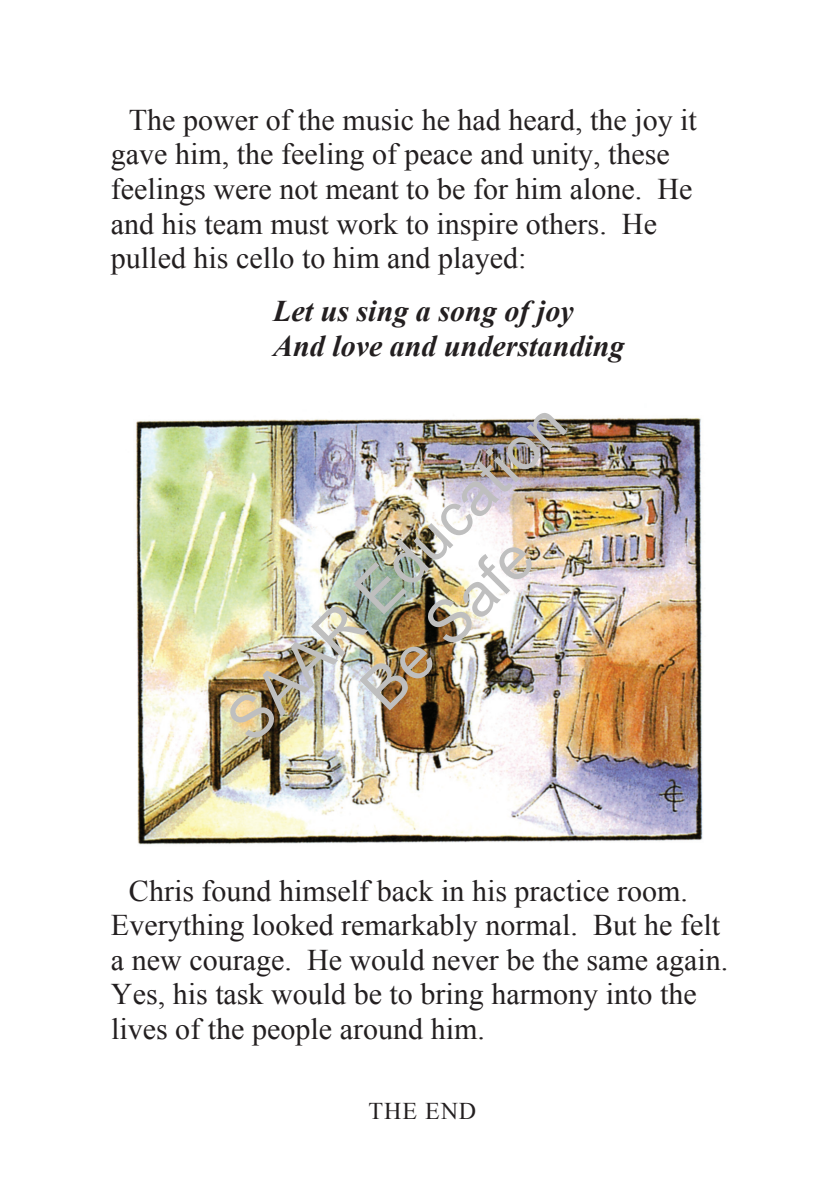
<style>
.page{position:relative;width:840px;height:1191px;background:#fff}
.page>*{position:absolute;margin:0;border:0;box-sizing:border-box;transform-origin:0 0}
.t1{font:60.2px/72.2px "Arial";color:#bfbfbf;text-align:center}
.t2{font:30px/34.4px "Times New Roman";color:#231f20}
.t3{font:italic 700 30px/34.4px "Times New Roman";color:#231f20}
.t4{font:24px "Times New Roman";letter-spacing:.04em;color:#231f20}
</style>
<div class="page">
<img style="left:136px;top:417px;width:567px;height:428px">
<p class="t2" style="left:111px;top:102px;width:587px;text-indent:18px">The power of the music he had heard, the joy it gave him, the feeling of peace and unity, these feelings were not meant to be for him alone. He and his team must work to inspire others. He pulled his cello to him and played:</p>
<p class="t3" style="left:273px;top:293px;width:352px">Let us sing a song of joy<br>And love and understanding</p>
<h1 class="t1" style="left:212px;top:704px;width:449px;rotate:-45deg">SAAR Education<br>Be Safe</h1>
<p class="t2" style="left:111px;top:872px;width:618px;text-indent:18px">Chris found himself back in his practice room.<br>Everything looked remarkably normal. But he felt a new courage. He would never be the same again.<br>Yes, his task would be to bring harmony into the lives of the people around him.</p>
<p class="t4" style="left:368px;top:1094px;width:109px">THE END</p>
</div>
